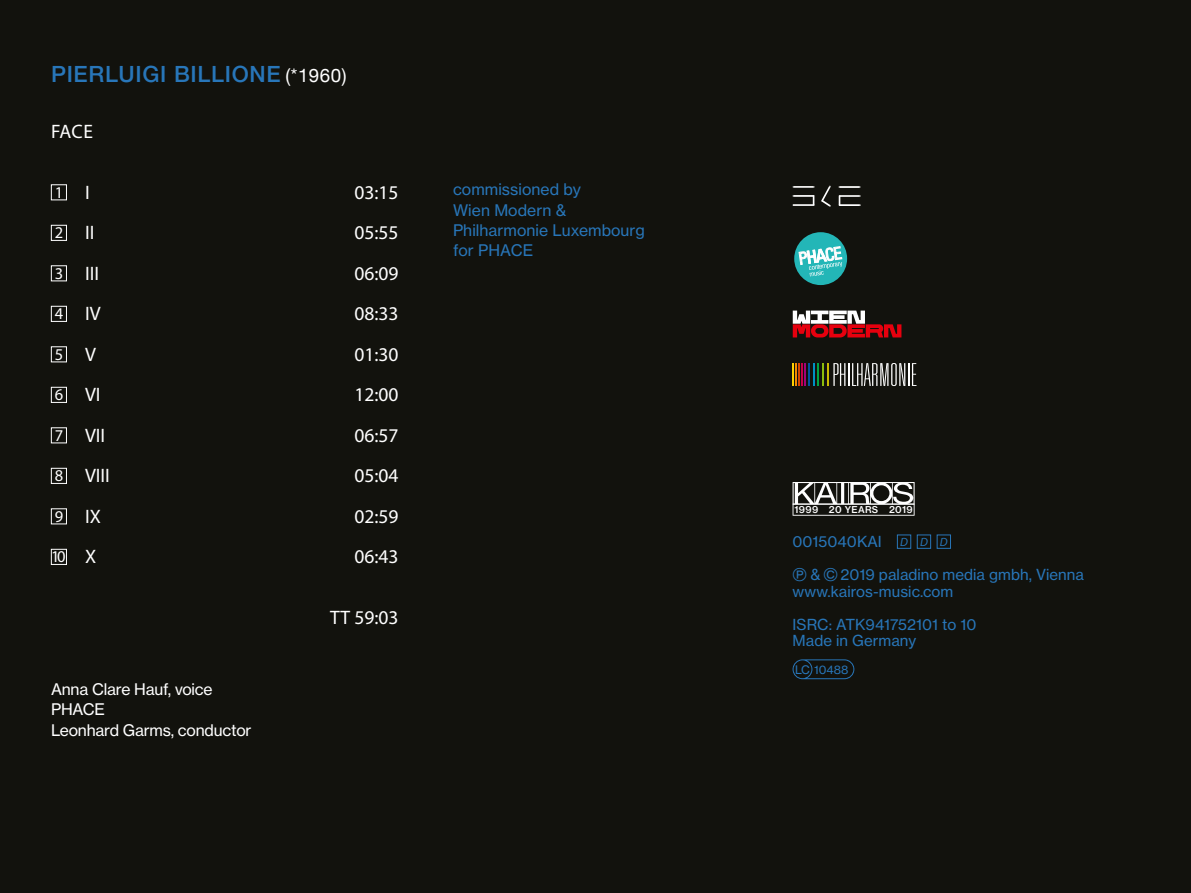
<style>
.page{position:relative;width:1191px;height:893px;background:#12120d}
.page>*{position:absolute;margin:0;border:0;box-sizing:border-box;transform-origin:0 0}
.t1{font:500 22.5px "Helvetica Neue";letter-spacing:.03em;color:#2876b9}
.t2{font:19.5px "Myriad Pro";color:#fff}
.t3{font:16.5px "Myriad Pro";color:#fff}
.fließtext_deutsch{font:15.75px/20.2px "N Haas Grotesk TX Pro 55 Rg";letter-spacing:.005em;color:#2876b9}
.tracklist{font:15.75px "N Haas Grotesk TX Pro 55 Rg";letter-spacing:-.01em;color:#fff}
.fließtext_deutsch-2{font:15px "N Haas Grotesk TX Pro 55 Rg";letter-spacing:.005em;color:#2876b9}
.t4{font:italic 12px "Myriad Pro";color:#2876b9}
.fließtext_deutsch-3{font:11.7px "N Haas Grotesk TX Pro 55 Rg";letter-spacing:.005em;color:#2876b9}
.t5{font:9.3px "N Haas Grotesk TX Pro 65 Md";letter-spacing:.035em;color:#fff}
.s1{font-weight:400;font-size:18.75px;color:#fff}
.s2{font-family:"Ping Fang HK";font-size:18px}
</style>
<div class="page">
<div style="left:51px;top:184px;width:16px;height:16px;border:1px solid #fff"></div>
<div style="left:51px;top:225px;width:16px;height:16px;border:1px solid #fff"></div>
<div style="left:51px;top:265px;width:16px;height:16px;border:1px solid #fff"></div>
<div style="left:51px;top:306px;width:16px;height:16px;border:1px solid #fff"></div>
<div style="left:51px;top:346px;width:16px;height:16px;border:1px solid #fff"></div>
<div style="left:51px;top:387px;width:16px;height:16px;border:1px solid #fff"></div>
<div style="left:51px;top:427px;width:16px;height:16px;border:1px solid #fff"></div>
<div style="left:51px;top:468px;width:16px;height:16px;border:1px solid #fff"></div>
<div style="left:51px;top:508px;width:16px;height:16px;border:1px solid #fff"></div>
<div style="left:51px;top:549px;width:16px;height:16px;border:1px solid #fff"></div>
<svg style="left:792px;top:195px;width:22px;height:11px"></svg>
<svg style="left:792px;top:186px;width:22px;height:2px"></svg>
<svg style="left:838px;top:186px;width:22px;height:2px"></svg>
<svg style="left:838px;top:195px;width:23px;height:11px"></svg>
<svg style="left:821px;top:186px;width:9px;height:21px"></svg>
<svg style="left:792px;top:311px;width:109px;height:26px"></svg>
<div style="left:794px;top:232px;width:53px;height:53px;background:#23b6b7;border-radius:50%"></div>
<svg style="left:799px;top:246px;width:43px;height:30px"></svg>
<svg style="left:813px;top:363px;width:103px;height:23px"></svg>
<hr style="left:808px;top:363px;width:2px;height:23px;background:#0052a0">
<svg style="left:795px;top:363px;width:11px;height:23px"></svg>
<hr style="left:792px;top:363px;width:2px;height:23px;background:#ffd000">
<svg style="left:792px;top:482px;width:122px;height:34px"></svg>
<div style="left:897px;top:535px;width:14px;height:14px;border:1px solid #2876b9"></div>
<div style="left:917px;top:535px;width:14px;height:14px;border:1px solid #2876b9"></div>
<div style="left:936px;top:535px;width:15px;height:14px;border:1px solid #2876b9"></div>
<svg style="left:792px;top:659px;width:62px;height:20px"></svg>
<p class="t1" style="left:51px;top:60px;width:297px">PIERLUIGI BILLIONE <span class="s1">(*1960)</span></p>
<p class="t2" style="left:51px;top:119px;width:43px">FACE</p>
<p class="t3" style="left:55px;top:182px;width:10px">1</p>
<p class="t2" style="left:85px;top:180px;width:6px">I</p>
<p class="t2" style="left:354px;top:180px;width:46px">03:15</p>
<p class="t3" style="left:55px;top:223px;width:10px">2</p>
<p class="t2" style="left:85px;top:221px;width:11px">II</p>
<p class="t2" style="left:354px;top:221px;width:46px">05:55</p>
<p class="t3" style="left:55px;top:263px;width:10px">3</p>
<p class="t2" style="left:85px;top:261px;width:15px">III</p>
<p class="t2" style="left:354px;top:261px;width:46px">06:09</p>
<p class="t3" style="left:55px;top:304px;width:10px">4</p>
<p class="t2" style="left:85px;top:302px;width:17px">IV</p>
<p class="t2" style="left:354px;top:302px;width:46px">08:33</p>
<p class="t3" style="left:55px;top:344px;width:10px">5</p>
<p class="t2" style="left:85px;top:342px;width:12px">V</p>
<p class="t2" style="left:354px;top:342px;width:46px">01:30</p>
<p class="t3" style="left:55px;top:385px;width:10px">6</p>
<p class="t2" style="left:85px;top:383px;width:17px">VI</p>
<p class="t2" style="left:354px;top:383px;width:46px">12:00</p>
<p class="t3" style="left:55px;top:425px;width:10px">7</p>
<p class="t2" style="left:85px;top:423px;width:22px">VII</p>
<p class="t2" style="left:354px;top:423px;width:46px">06:57</p>
<p class="t3" style="left:55px;top:466px;width:10px">8</p>
<p class="t2" style="left:85px;top:464px;width:26px">VIII</p>
<p class="t2" style="left:354px;top:464px;width:46px">05:04</p>
<p class="t3" style="left:55px;top:506px;width:10px">9</p>
<p class="t2" style="left:85px;top:504px;width:17px">IX</p>
<p class="t2" style="left:354px;top:504px;width:46px">02:59</p>
<p class="t3" style="left:51px;top:547px;width:16px">10</p>
<p class="t2" style="left:85px;top:545px;width:13px">X</p>
<p class="t2" style="left:354px;top:545px;width:46px">06:43</p>
<p class="tracklist" style="left:51px;top:680px;width:163px">Anna Clare Hauf, voice</p>
<p class="tracklist" style="left:51px;top:700px;width:55px">PHACE</p>
<p class="tracklist" style="left:51px;top:720px;width:202px">Leonhard Garms, conductor</p>
<p class="t2" style="left:330px;top:605px;width:70px">TT 59:03</p>
<p class="fließtext_deutsch" style="left:453px;top:180px;width:193px">commissioned by<br>Wien Modern &amp;<br>Philharmonie Luxembourg for PHACE</p>
<p class="t5" style="left:794px;top:504px;width:120px">1999 20 YEARS 2019</p>
<p class="fließtext_deutsch-2" style="left:792px;top:532px;width:91px">0015040KAI</p>
<p class="t4" style="left:900px;top:535px;width:9px">D</p>
<p class="t4" style="left:920px;top:535px;width:9px">D</p>
<p class="t4" style="left:940px;top:535px;width:9px">D</p>
<p class="fließtext_deutsch-2" style="left:792px;top:565px;width:293px"><span class="s2">℗</span> &amp; <span class="s2">©</span> 2019 paladino media gmbh, Vienna</p>
<p class="fließtext_deutsch-2" style="left:792px;top:582px;width:162px">www.kairos-music.com</p>
<p class="fließtext_deutsch-2" style="left:792px;top:615px;width:185px">ISRC: ATK941752101 to 10</p>
<p class="fließtext_deutsch-2" style="left:792px;top:631px;width:125px">Made in Germany</p>
<p class="fließtext_deutsch-3" style="left:795px;top:662px;width:55px">LC 10488</p>
</div>
